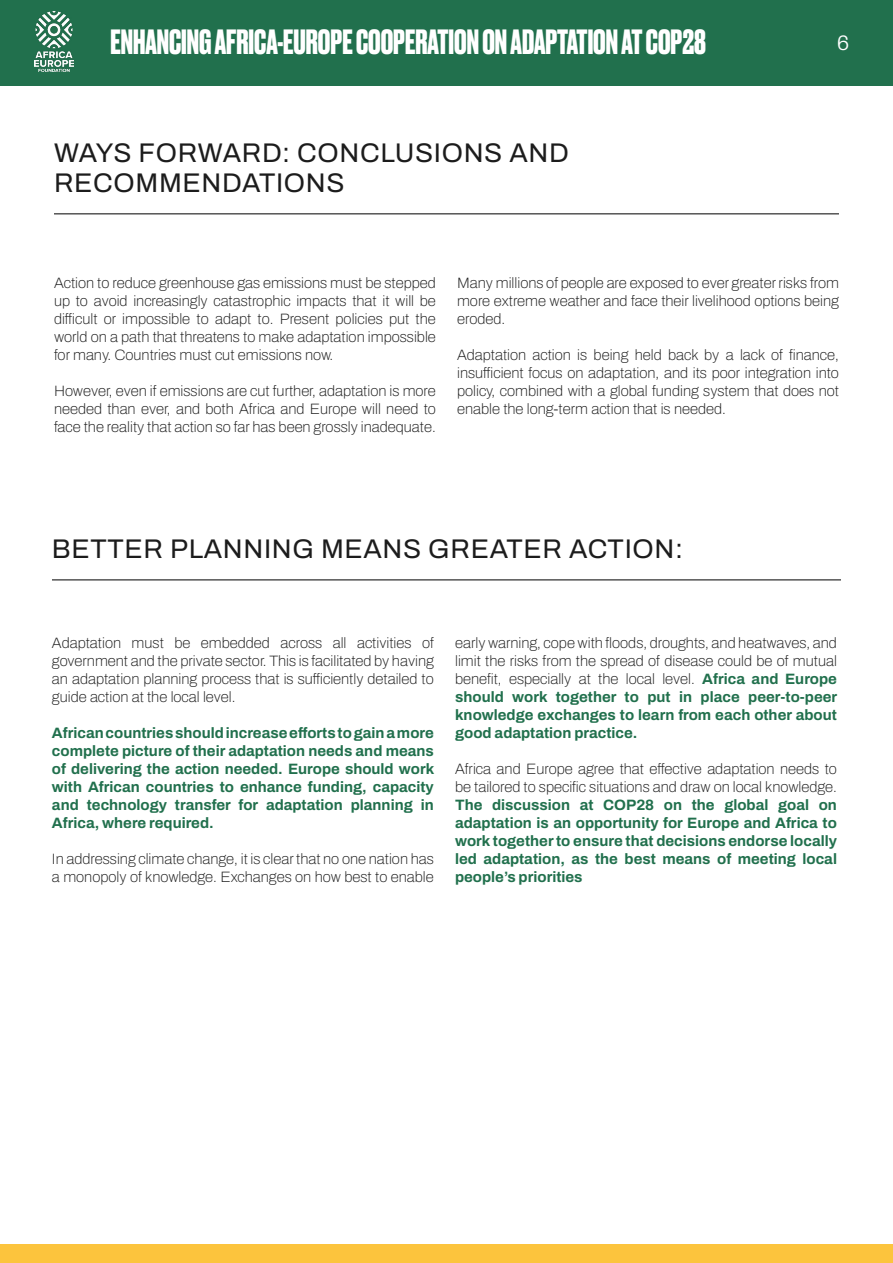
<style>
.page{position:relative;width:893px;height:1263px;background:#fff}
.page>*{position:absolute;margin:0;border:0;box-sizing:border-box;transform-origin:0 0}
.t1{font:700 33px "Druk Trial";color:#fff}
.t2{font:27px/30px "Archivo";letter-spacing:.025em;color:#1c1c1c}
.t3{font:300 21px "Archivo";color:#fff}
.t4{font:100 15px/18px "Archivo";color:#1c1c1c;text-align:justify}
.t5{font:700 15px/18px "Archivo";color:#21704d;text-align:justify}
.s1{font-weight:700;color:#21704d}
</style>
<div class="page">
<div style="left:0;top:1244px;width:893px;height:19px;background:#fcc43d"></div>
<div style="left:0;top:0;width:893px;height:85px;background:#21704d"></div>
<img style="left:34px;top:11px;width:40px;height:60px">
<hr style="left:54px;top:213px;width:785px;height:1px;background:#1c1c1c">
<hr style="left:52px;top:579px;width:789px;height:1px;background:#1c1c1c">
<h1 class="t1" style="left:111px;top:29px;width:597px">ENHANCING AFRICA-EUROPE COOPERATION ON ADAPTATION AT COP28</h1>
<h3 class="t3" style="left:837px;top:27px;width:14px">6</h3>
<h2 class="t2" style="left:54px;top:138px;width:516px">WAYS FORWARD: CONCLUSIONS AND<br>RECOMMENDATIONS</h2>
<p class="t4" style="left:54px;top:274px;width:383px">Action to reduce greenhouse gas emissions must be stepped up to avoid increasingly catastrophic impacts that it will be difficult or impossible to adapt to. Present policies put the world on a path that threatens to make adaptation impossible for many. Countries must cut emissions now.</p>
<p class="t4" style="left:54px;top:382px;width:383px">However, even if emissions are cut further, adaptation is more needed than ever, and both Africa and Europe will need to face the reality that action so far has been grossly inadequate.</p>
<p class="t4" style="left:457px;top:274px;width:383px">Many millions of people are exposed to ever greater risks from more extreme weather and face their livelihood options being eroded.</p>
<p class="t4" style="left:457px;top:346px;width:383px">Adaptation action is being held back by a lack of finance, insufficient focus on adaptation, and its poor integration into policy, combined with a global funding system that does not enable the long-term action that is needed.</p>
<h2 class="t2" style="left:52px;top:534px;width:633px">BETTER PLANNING MEANS GREATER ACTION:</h2>
<p class="t4" style="left:52px;top:634px;width:383px">Adaptation must be embedded across all activities of government and the private sector. This is facilitated by having an adaptation planning process that is sufficiently detailed to guide action at the local level.</p>
<p class="t5" style="left:52px;top:724px;width:384px">African countries should increase efforts to gain a more complete picture of their adaptation needs and means of delivering the action needed. Europe should work with African countries to enhance funding, capacity and technology transfer for adaptation planning in Africa, where required.</p>
<p class="t4" style="left:52px;top:850px;width:383px">In addressing climate change, it is clear that no one nation has a monopoly of knowledge. Exchanges on how best to enable</p>
<p class="t4" style="left:455px;top:634px;width:384px">early warning, cope with floods, droughts, and heatwaves, and limit the risks from the spread of disease could be of mutual benefit, especially at the local level. <span class="s1">Africa and Europe should work together to put in place peer-to-peer knowledge exchanges to learn from each other about good adaptation practice.</span></p>
<p class="t4" style="left:455px;top:760px;width:383px">Africa and Europe agree that effective adaptation needs to be tailored to specific situations and draw on local knowledge.</p>
<p class="t5" style="left:455px;top:796px;width:383px">The discussion at COP28 on the global goal on adaptation is an opportunity for Europe and Africa to work together to ensure that decisions endorse locally led adaptation, as the best means of meeting local people’s priorities</p>
</div>
